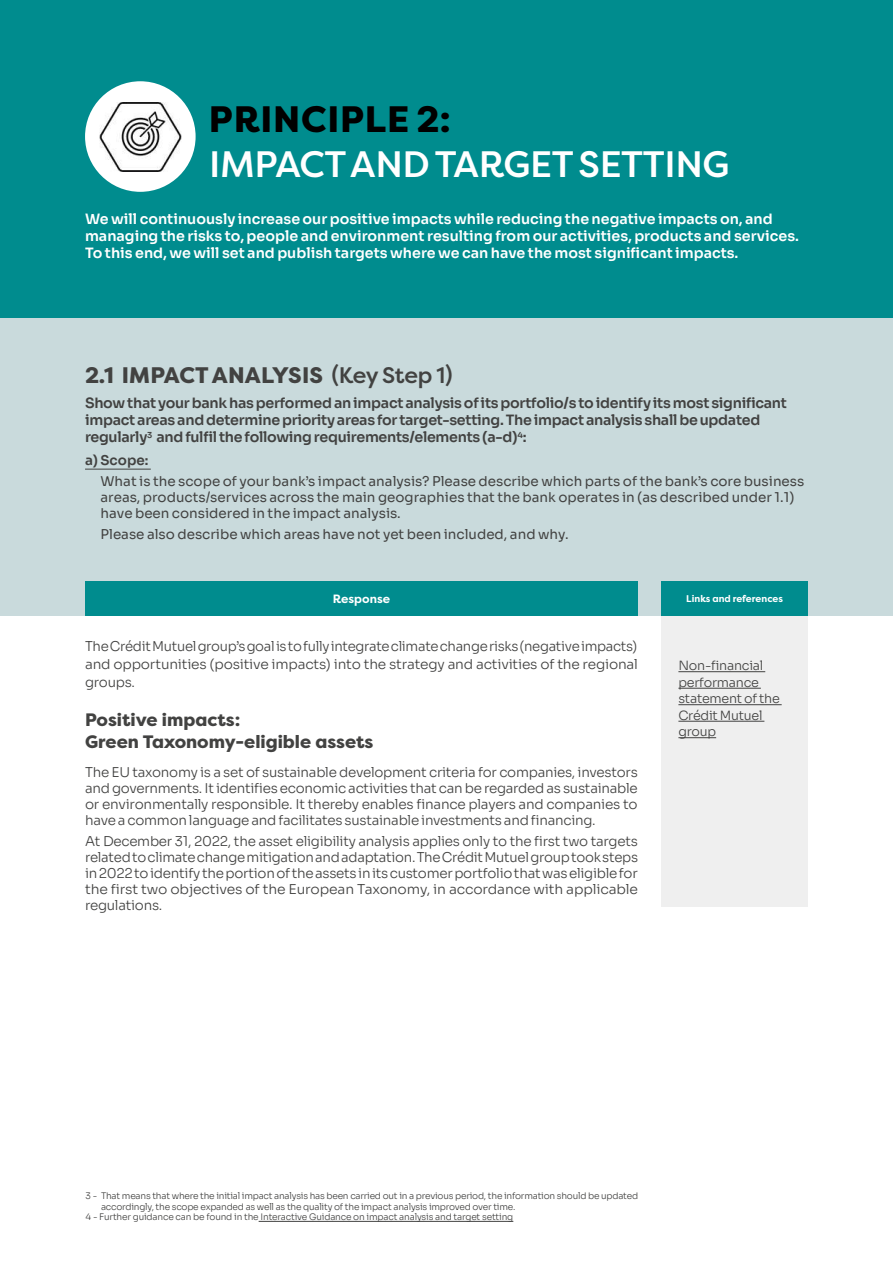
<style>
.page{position:relative;width:893px;height:1263px;background:#fff}
.page>*{position:absolute;margin:0;border:0;box-sizing:border-box;transform-origin:0 0}
.t1{font:500 36.75px "Filson Pro";letter-spacing:-.01em;color:#fff}
.t2{font:800 36.75px "Filson Pro";letter-spacing:.02em;color:#000}
.t3{font:800 22.5px "Filson Pro";letter-spacing:.01em;color:#424241}
.t4{font:800 18px/21.6px "Filson Pro";color:#424241}
.t5{font:14.25px/17.1px "Sora";color:#fff}
.t6{font:14.25px/17.1px "Sora";letter-spacing:-.02em;color:#424241}
.t7{font:300 13.5px/16.2px "Sora";letter-spacing:-.02em;color:#424241;text-align:justify}
.t8{font:13.5px/21px "Sora";color:#424241}
.t9{font:300 12.75px/16.5px "Sora";letter-spacing:-.02em;color:#424241}
.t10{font:700 12px "Filson Pro";color:#fff}
.t11{font:700 9.75px "Filson Pro";color:#fff}
.t12{font:300 9px "Sora";letter-spacing:-.025em;color:#424241}
.s1{font-weight:500}
</style>
<div class="page">
<div style="left:0;top:317px;width:893px;height:299px;background:#c9dadc"></div>
<hr style="left:85px;top:469px;width:66px;height:1px;background:#424241">
<div style="left:0;top:0;width:893px;height:317px;background:#008c8e"></div>
<div style="left:85px;top:81px;width:111px;height:111px;background:#fff;border-radius:50%"></div>
<img style="left:99px;top:102px;width:83px;height:69px">
<div style="left:85px;top:581px;width:553px;height:35px;background:#008c8e"></div>
<div style="left:661px;top:614px;width:147px;height:292px;background:#efefef"></div>
<hr style="left:678px;top:671px;width:87px;height:1px;background:#424241">
<hr style="left:678px;top:688px;width:83px;height:1px;background:#424241">
<hr style="left:678px;top:704px;width:104px;height:1px;background:#424241">
<hr style="left:678px;top:721px;width:86px;height:1px;background:#424241">
<hr style="left:678px;top:737px;width:38px;height:1px;background:#424241">
<div style="left:661px;top:581px;width:147px;height:35px;background:#008c8e"></div>
<hr style="left:259px;top:1221px;width:254px;height:1px;background:#424241">
<h1 class="t2" style="left:209px;top:96px;width:244px">PRINCIPLE 2:</h1>
<h1 class="t1" style="left:209px;top:138px;width:522px">IMPACT AND TARGET SETTING</h1>
<p class="t5" style="left:85px;top:209px;width:715px">We will continuously increase our positive impacts while reducing the negative impacts on, and managing the risks to, people and environment resulting from our activities, products and services.<br>To this end, we will set and publish targets where we can have the most significant impacts.</p>
<h2 class="t3" style="left:85px;top:361px;width:369px">2.1 IMPACT ANALYSIS <span class="s1">(Key Step 1)</span></h2>
<p class="t6" style="left:85px;top:393px;width:703px">Show that your bank has performed an impact analysis of its portfolio/s to identify its most significant impact areas and determine priority areas for target-setting. The impact analysis shall be updated regularly<sup>3</sup> and fulfil the following requirements/elements (a-d)<sup>4</sup>:</p>
<p class="t8" style="left:101px;top:448px;width:705px;text-indent:-15px">a) Scope:<br>What is the scope of your bank’s impact analysis? Please describe which parts of the bank’s core business</p>
<p class="t8" style="left:101px;top:488px;width:695px;line-height:16.2px">areas, products/services across the main geographies that the bank operates in (as described under 1.1) have been considered in the impact analysis.</p>
<p class="t8" style="left:101px;top:522px;width:469px">Please also describe which areas have not yet been included, and why.</p>
<p class="t10" style="left:333px;top:591px;width:59px">Response</p>
<p class="t7" style="left:85px;top:636px;width:554px;line-height:18px">The Crédit Mutuel group’s goal is to fully integrate climate change risks (negative impacts) and opportunities (positive impacts) into the strategy and activities of the regional groups.</p>
<h3 class="t4" style="left:85px;top:709px;width:290px">Positive impacts:<br>Green Taxonomy-eligible assets</h3>
<p class="t7" style="left:85px;top:762px;width:554px">The EU taxonomy is a set of sustainable development criteria for companies, investors and governments. It identifies economic activities that can be regarded as sustainable or environmentally responsible. It thereby enables finance players and companies to have a common language and facilitates sustainable investments and financing.</p>
<p class="t7" style="left:85px;top:831px;width:555px">At December 31, 2022, the asset eligibility analysis applies only to the first two targets related to climate change mitigation and adaptation. The Crédit Mutuel group took steps in 2022 to identify the portion of the assets in its customer portfolio that was eligible for the first two objectives of the European Taxonomy, in accordance with applicable regulations.</p>
<p class="t11" style="left:686px;top:593px;width:98px">Links and references</p>
<p class="t9" style="left:678px;top:656px;width:103px">Non-financial performance statement of the<br>Crédit Mutuel group</p>
<p class="t12" style="left:86px;top:1188px;width:554px">3 - That means that where the initial impact analysis has been carried out in a previous period, the information should be updated</p>
<p class="t12" style="left:101px;top:1199px;width:416px">accordingly, the scope expanded as well as the quality of the impact analysis improved over time.</p>
<p class="t12" style="left:86px;top:1210px;width:429px">4 - Further guidance can be found in the Interactive Guidance on impact analysis and target setting</p>
</div>
